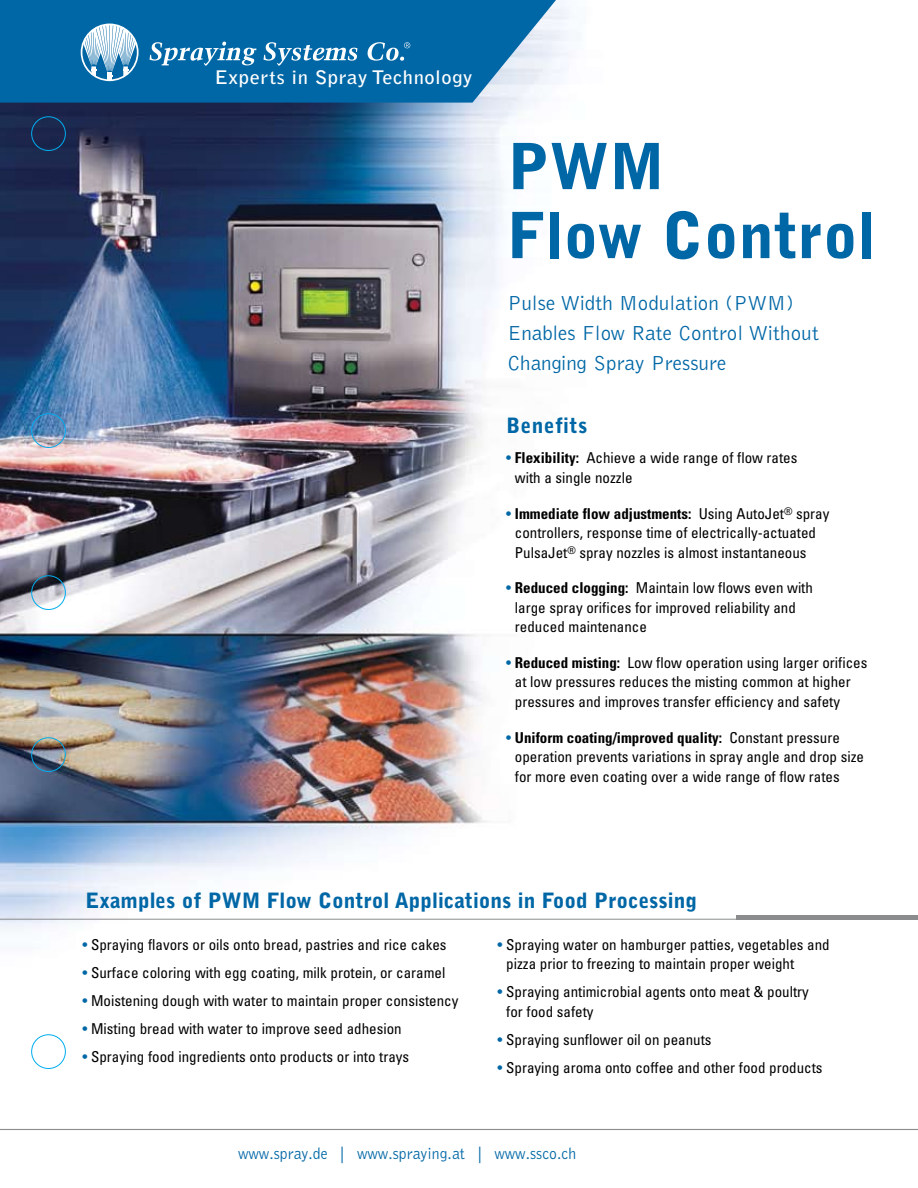
<style>
.page{position:relative;width:918px;height:1188px;background:#fff}
.page>*{position:absolute;margin:0;border:0;box-sizing:border-box;transform-origin:0 0}
.t1{font:900 63px/69px "Bell Gothic";color:#0067a6}
.t2{font:300 21px/30px "Bell Gothic";color:#0067a6}
.t3{font:900 21px "Bell Gothic";color:#0067a6}
.t4{font:900 21px "Bell Gothic";letter-spacing:.025em;color:#0067a6}
.t5{font:700 18.6px "Bell Gothic";letter-spacing:.025em;color:#fff;scale:1.1 1}
.t6{font:300 16.5px "Bell Gothic";color:#0067a6;scale:.95 1}
.t7{font:condensed 15px/19.5px "Univers";color:#000}
.s1{color:#0067a6}
.s2{font-weight:700}
</style>
<div class="page">
<img style="left:0;top:8px;width:736px;height:924px">
<svg style="left:0;top:0;width:567px;height:103px;background:#1975ae"></svg>
<svg style="left:81px;top:24px;width:58px;height:57px"></svg>
<svg style="left:149px;top:42px;width:107px;height:24px"></svg>
<svg style="left:264px;top:42px;width:93px;height:24px"></svg>
<svg style="left:368px;top:42px;width:42px;height:19px"></svg>
<hr style="left:0;top:1129px;width:918px;height:1px;background:#8a8c8e">
<img style="left:31px;top:116px;width:35px;height:953px">
<div style="left:736px;top:915px;width:182px;height:5px;background:#8a8c8e"></div>
<hr style="left:0;top:919px;width:918px;height:1px;background:#8a8c8e">
<p class="t5" style="left:215px;top:66px;width:236px">Experts in Spray Technology</p>
<h1 class="t1" style="left:507px;top:133px;width:369px">PWM<br>Flow Control</h1>
<h2 class="t2" style="left:507px;top:288px;width:313px">Pulse Width Modulation (PWM)<br>Enables Flow Rate Control Without<br>Changing Spray Pressure</h2>
<h2 class="t4" style="left:506px;top:413px;width:83px">Benefits</h2>
<p class="t7" style="left:515px;top:448px;width:284px;text-indent:-9px"><span class="s1">•</span> <span class="s2">Flexibility:</span> Achieve a wide range of flow rates with a single nozzle</p>
<p class="t7" style="left:515px;top:503px;width:316px;text-indent:-9px"><span class="s1">•</span> <span class="s2">Immediate flow adjustments:</span> Using AutoJet<sup>®</sup> spray controllers, response time of electrically-actuated<br>PulsaJet<sup>®</sup> spray nozzles is almost instantaneous</p>
<p class="t7" style="left:515px;top:578px;width:300px;text-indent:-9px"><span class="s1">•</span> <span class="s2">Reduced clogging:</span> Maintain low flows even with large spray orifices for improved reliability and reduced maintenance</p>
<p class="t7" style="left:515px;top:652px;width:354px;text-indent:-9px"><span class="s1">•</span> <span class="s2">Reduced misting:</span> Low flow operation using larger orifices at low pressures reduces the misting common at higher pressures and improves transfer efficiency and safety</p>
<p class="t7" style="left:515px;top:727px;width:351px;text-indent:-9px"><span class="s1">•</span> <span class="s2">Uniform coating/improved quality:</span> Constant pressure operation prevents variations in spray angle and drop size for more even coating over a wide range of flow rates</p>
<h2 class="t3" style="left:86px;top:888px;width:613px">Examples of PWM Flow Control Applications in Food Processing</h2>
<p class="t7" style="left:82px;top:934px;width:366px"><span class="s1">•</span> Spraying flavors or oils onto bread, pastries and rice cakes</p>
<p class="t7" style="left:82px;top:962px;width:364px"><span class="s1">•</span> Surface coloring with egg coating, milk protein, or caramel</p>
<p class="t7" style="left:82px;top:991px;width:377px"><span class="s1">•</span> Moistening dough with water to maintain proper consistency</p>
<p class="t7" style="left:82px;top:1019px;width:321px"><span class="s1">•</span> Misting bread with water to improve seed adhesion</p>
<p class="t7" style="left:82px;top:1047px;width:328px"><span class="s1">•</span> Spraying food ingredients onto products or into trays</p>
<p class="t7" style="left:506px;top:934px;width:325px;text-indent:-9px"><span class="s1">•</span> Spraying water on hamburger patties, vegetables and pizza prior to freezing to maintain proper weight</p>
<p class="t7" style="left:506px;top:982px;width:304px;text-indent:-9px"><span class="s1">•</span> Spraying antimicrobial agents onto meat &amp; poultry for food safety</p>
<p class="t7" style="left:498px;top:1030px;width:216px"><span class="s1">•</span> Spraying sunflower oil on peanuts</p>
<p class="t7" style="left:498px;top:1058px;width:327px"><span class="s1">•</span> Spraying aroma onto coffee and other food products</p>
<p class="t6" style="left:238px;top:1144px;width:358px">www.spray.de | www.spraying.at | www.ssco.ch</p>
</div>
